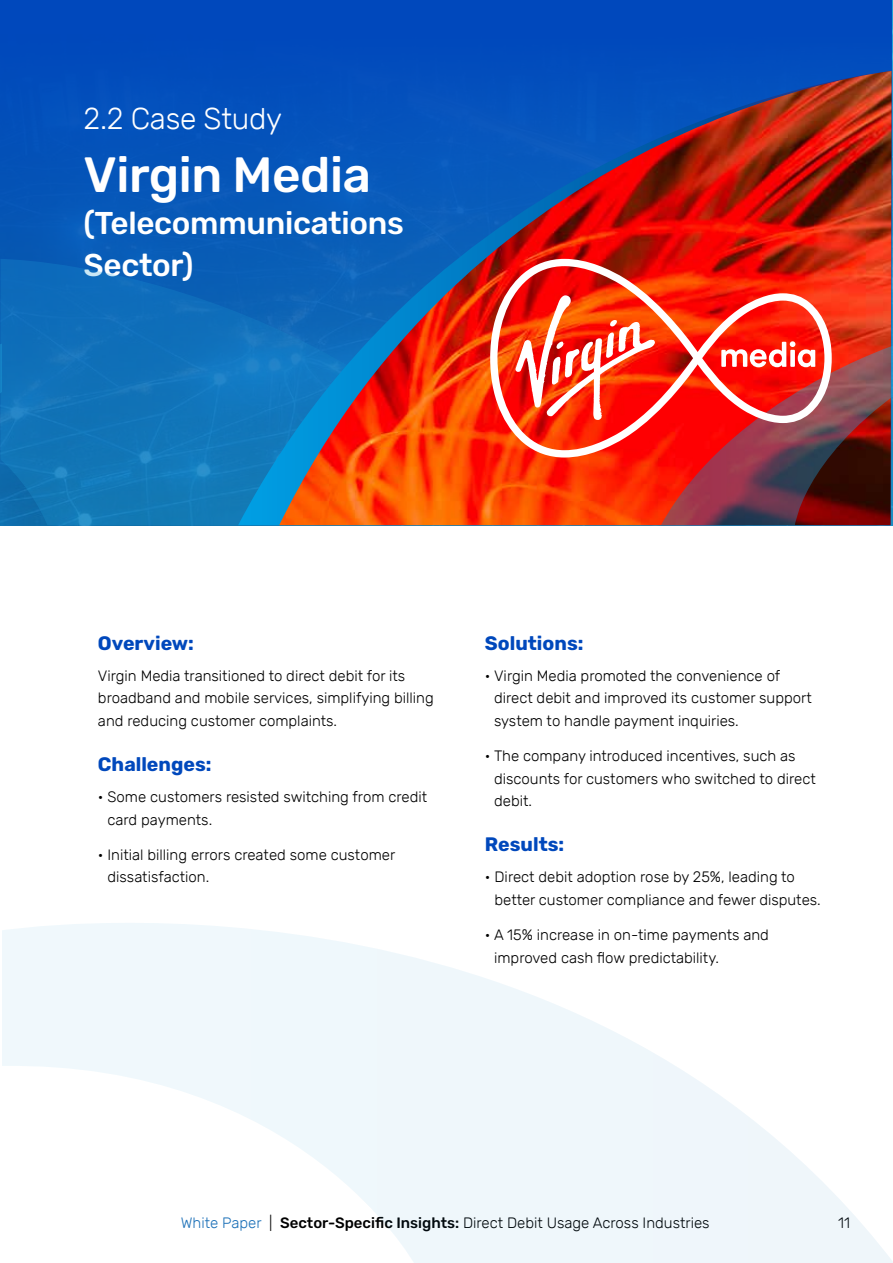
<style>
.page{position:relative;width:893px;height:1263px;background:#fff}
.page>*{position:absolute;margin:0;border:0;box-sizing:border-box;transform-origin:0 0}
.t1{font:500 49.5px "Rubik";letter-spacing:-.01em;color:#fff}
.t2{font:500 31.5px/42px "Rubik";letter-spacing:-.01em;color:#fff}
.t3{font:300 30px "Rubik";letter-spacing:-.01em;color:#fff}
.t4{font:700 19.5px "Rubik";color:#0048bc}
.t5{font:300 15px/22.5px "Rubik";color:#000}
.s1{color:#1d71b8}
.s2{font-weight:500}
</style>
<div class="page">
<div style="left:0;top:0;width:891px;height:525px;background:#0048bc"></div>
<svg style="left:0;top:259px;width:238px;height:266px;background:#1071b8"></svg>
<svg style="left:2px;top:923px;width:891px;height:340px"></svg>
<svg style="left:238px;top:112px;width:41px;height:413px"></svg>
<img style="left:279px;top:71px;width:612px;height:454px">
<svg style="left:661px;top:342px;width:232px;height:183px;background:#792b31"></svg>
<svg style="left:490px;top:259px;width:342px;height:198px;background:#ed4435"></svg>
<svg style="left:0;top:344px;width:2px;height:181px"></svg>
<h3 class="t3" style="left:84px;top:101px;width:200px">2.2 Case Study</h3>
<h1 class="t1" style="left:84px;top:146px;width:289px">Virgin Media</h1>
<h2 class="t2" style="left:84px;top:203px;width:322px">(Telecommunications<br>Sector)</h2>
<h3 class="t4" style="left:98px;top:632px;width:98px">Overview:</h3>
<p class="t5" style="left:98px;top:665px;width:337px">Virgin Media transitioned to direct debit for its broadband and mobile services, simplifying billing and reducing customer complaints.</p>
<h3 class="t4" style="left:98px;top:753px;width:115px">Challenges:</h3>
<p class="t5" style="left:108px;top:786px;width:321px;text-indent:-10px">• Some customers resisted switching from credit card payments.</p>
<p class="t5" style="left:108px;top:844px;width:289px;text-indent:-10px">• Initial billing errors created some customer dissatisfaction.</p>
<h3 class="t4" style="left:485px;top:632px;width:100px">Solutions:</h3>
<p class="t5" style="left:494px;top:665px;width:319px;text-indent:-9px">• Virgin Media promoted the convenience of direct debit and improved its customer support system to handle payment inquiries.</p>
<p class="t5" style="left:494px;top:745px;width:323px;text-indent:-9px">• The company introduced incentives, such as discounts for customers who switched to direct debit.</p>
<h3 class="t4" style="left:485px;top:833px;width:81px">Results:</h3>
<p class="t5" style="left:494px;top:866px;width:328px;text-indent:-10px">• Direct debit adoption rose by 25%, leading to better customer compliance and fewer disputes.</p>
<p class="t5" style="left:494px;top:924px;width:276px;text-indent:-9px">• A 15% increase in on-time payments and improved cash flow predictability.</p>
<p class="t5" style="left:181px;top:1212px;width:530px"><span class="s1">White Paper</span> | <span class="s2">Sector-Specific Insights:</span> Direct Debit Usage Across Industries</p>
<p class="t5" style="left:838px;top:1212px;width:13px">11</p>
</div>
